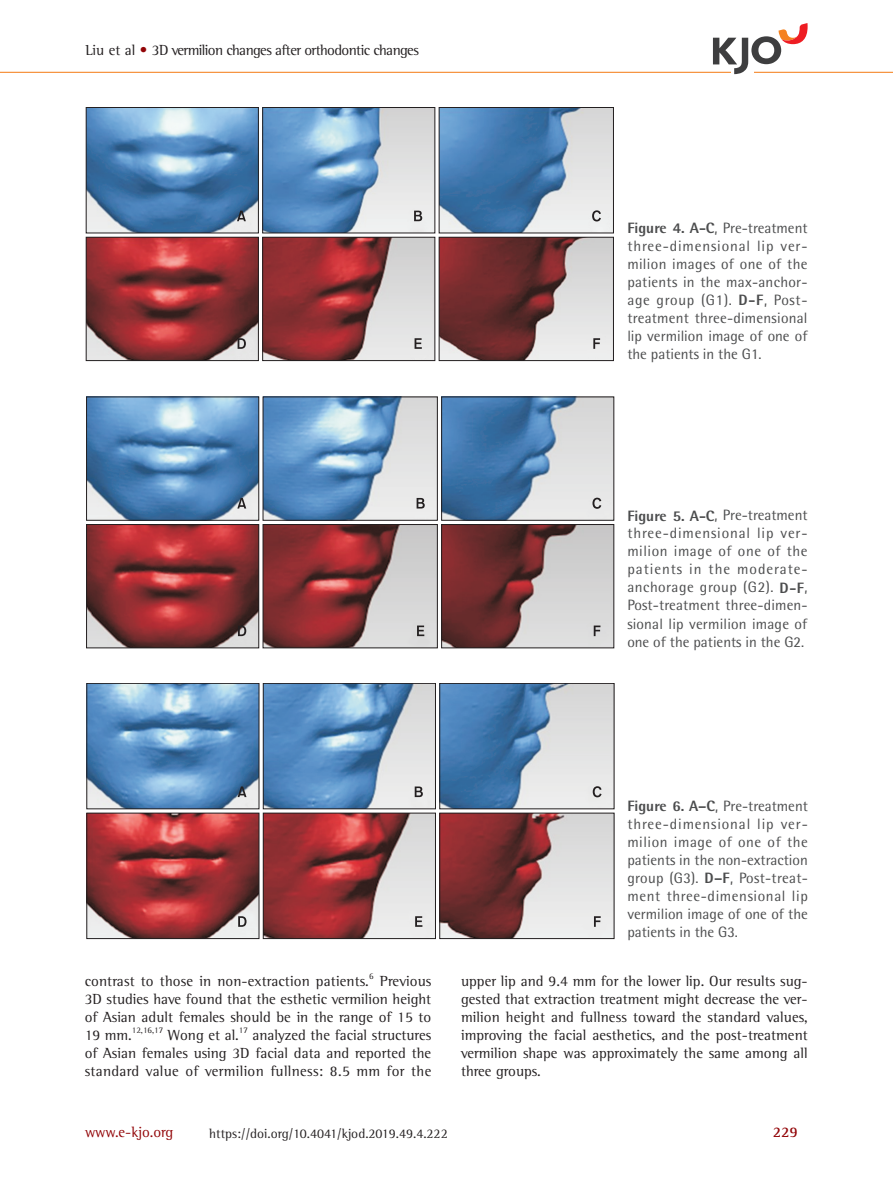
<style>
.page{position:relative;width:893px;height:1191px;background:#fff}
.page>*{position:absolute;margin:0;border:0;box-sizing:border-box;transform-origin:0 0}
.t1{font:15px/18px "Rotis Semi Sans Std";color:#4b4c4d;text-align:justify}
.t2{font:15px/18px "Rotis Semi Serif Std";color:#231f20;text-align:justify}
.t3{font:15px "Rotis Semi Serif Std";letter-spacing:-.04em;color:#231f20}
.t4{font:15px "Rotis Semi Serif Std";color:#920407}
.t5{font:700 15px "Rotis Semi Serif Std";color:#920407}
.t6{font:13.5px "Rotis Semi Serif Std";color:#231f20}
.t7{font:8.7px "Rotis Semi Serif Std";color:#231f20}
.s1{color:#920407}
.s2{font-weight:800}
</style>
<div class="page">
<hr style="left:0;top:72px;width:893px;height:1px;background:#f58220">
<svg style="left:713px;top:23px;width:95px;height:51px"></svg>
<svg style="left:86px;top:107px;width:528px;height:254px;background:#8b7d8f"></svg>
<svg style="left:237px;top:211px;width:9px;height:10px"></svg>
<svg style="left:414px;top:211px;width:8px;height:10px"></svg>
<svg style="left:592px;top:210px;width:9px;height:11px"></svg>
<svg style="left:238px;top:338px;width:8px;height:11px"></svg>
<svg style="left:415px;top:338px;width:7px;height:11px"></svg>
<svg style="left:593px;top:338px;width:7px;height:11px"></svg>
<svg style="left:86px;top:396px;width:528px;height:252px;background:#887c8e"></svg>
<svg style="left:237px;top:498px;width:9px;height:10px"></svg>
<svg style="left:417px;top:498px;width:8px;height:10px"></svg>
<svg style="left:592px;top:497px;width:9px;height:12px"></svg>
<svg style="left:238px;top:625px;width:8px;height:11px"></svg>
<svg style="left:417px;top:625px;width:7px;height:11px"></svg>
<svg style="left:594px;top:625px;width:6px;height:11px"></svg>
<svg style="left:86px;top:683px;width:529px;height:256px;background:#918395"></svg>
<svg style="left:238px;top:786px;width:8px;height:11px"></svg>
<svg style="left:415px;top:786px;width:8px;height:11px"></svg>
<svg style="left:593px;top:786px;width:9px;height:11px"></svg>
<svg style="left:238px;top:916px;width:8px;height:10px"></svg>
<svg style="left:415px;top:916px;width:7px;height:10px"></svg>
<svg style="left:594px;top:916px;width:7px;height:10px"></svg>
<p class="t3" style="left:85px;top:41px;width:335px">Liu et al <span class="s1">•</span> 3D vermilion changes after orthodontic changes</p>
<p class="t1" style="left:627px;top:219px;width:182px"><span class="s2">Figure 4. A-C</span>, Pre-treatment three-dimensional lip ver&shy;milion images of one of the patients in the max-anchor&shy;age group (G1). <span class="s2">D-F</span>, Post&shy;treatment three-dimensional lip vermilion image of one of the patients in the G1.</p>
<p class="t1" style="left:627px;top:506px;width:182px"><span class="s2">Figure 5. A-C</span>, Pre-treatment three-dimensional lip ver&shy;milion image of one of the patients in the moderate&shy;anchorage group (G2). <span class="s2">D-F</span>, Post-treatment three-dimen&shy;sional lip vermilion image of one of the patients in the G2.</p>
<p class="t2" style="left:85px;top:972px;width:286px">contrast to those in non-extraction patients.</p>
<p class="t7" style="left:369px;top:971px;width:6px">6</p>
<p class="t2" style="left:85px;top:972px;width:348px;text-indent:295px">Previous 3D studies have found that the esthetic vermilion height of Asian adult females should be in the range of 15 to 19 mm.</p>
<p class="t7" style="left:132px;top:1025px;width:33px">12,16,17</p>
<p class="t2" style="left:168px;top:1026px;width:72px">Wong et al.</p>
<p class="t7" style="left:239px;top:1025px;width:11px">17</p>
<p class="t2" style="left:85px;top:1026px;width:348px;text-indent:168px">analyzed the facial structures of Asian females using 3D facial data and reported the standard value of vermilion fullness: 8.5 mm for the</p>
<p class="t1" style="left:627px;top:797px;width:182px"><span class="s2">Figure 6. A–C</span>, Pre-treatment three-dimensional lip ver&shy;milion image of one of the patients in the non-extraction group (G3). <span class="s2">D–F</span>, Post-treat&shy;ment three-dimensional lip vermilion image of one of the patients in the G3.</p>
<p class="t2" style="left:461px;top:972px;width:348px">upper lip and 9.4 mm for the lower lip. Our results sug&shy;gested that extraction treatment might decrease the ver&shy;milion height and fullness toward the standard values, improving the facial aesthetics, and the post-treatment vermilion shape was approximately the same among all three groups.</p>
<p class="t4" style="left:85px;top:1122px;width:90px">www.e-kjo.org</p>
<p class="t6" style="left:209px;top:1125px;width:240px">https://doi.org/10.4041/kjod.2019.49.4.222</p>
<p class="t5" style="left:773px;top:1122px;width:27px">229</p>
</div>
